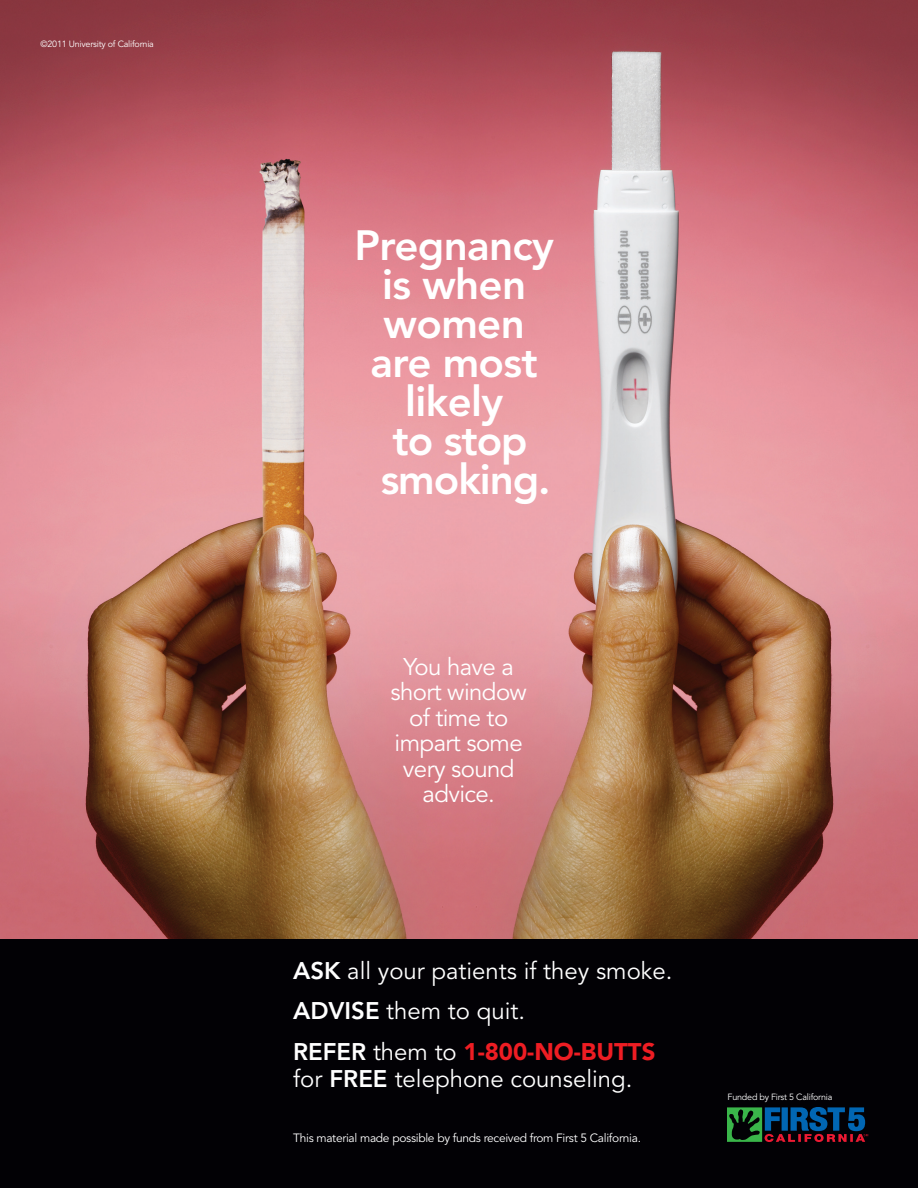
<style>
.page{position:relative;width:918px;height:1188px;background:#fff}
.page>*{position:absolute;margin:0;border:0;box-sizing:border-box;transform-origin:0 0}
.t1{font:800 42px/39px "Avenir";letter-spacing:-.015em;color:#fff;text-align:center}
.t2{font:24px/40.3px "Avenir";color:#fff}
.t3{font:24px/25.5px "Avenir";letter-spacing:-.025em;color:#fff;text-align:center}
.t4{font:12px "Avenir";letter-spacing:-.025em;color:#fff}
.t5{font:9px "Avenir";letter-spacing:-.025em;color:#fff}
.s1{font-weight:800}
.s2{font-weight:900;color:#ee1d23}
</style>
<div class="page">
<div style="left:1px;top:1px;width:917px;height:1187px;background:#020105"></div>
<img style="left:1px;top:1px;width:917px;height:937px">
<svg style="left:727px;top:1107px;width:141px;height:35px"></svg>
<p class="t5" style="left:40px;top:39px;width:115px">©2011 University of California</p>
<h1 class="t1" style="left:354px;top:226px;width:201px">Pregnancy is when women are most likely<br>to stop smoking.</h1>
<p class="t3" style="left:391px;top:654px;width:138px">You have a short window of time to impart some very sound advice.</p>
<p class="t2" style="left:293px;top:951px;width:381px"><span class="s1">ASK</span> all your patients if they smoke.<br><span class="s1">ADVISE</span> them to quit.<br><span class="s1">REFER</span> them to <span class="s2">1-800-NO-BUTTS</span></p>
<p class="t2" style="left:293px;top:1059px;width:341px">for <span class="s1">FREE</span> telephone counseling.</p>
<p class="t4" style="left:293px;top:1131px;width:349px">This material made possible by funds received from First 5 California.</p>
<p class="t5" style="left:728px;top:1092px;width:106px">Funded by First 5 California</p>
</div>
